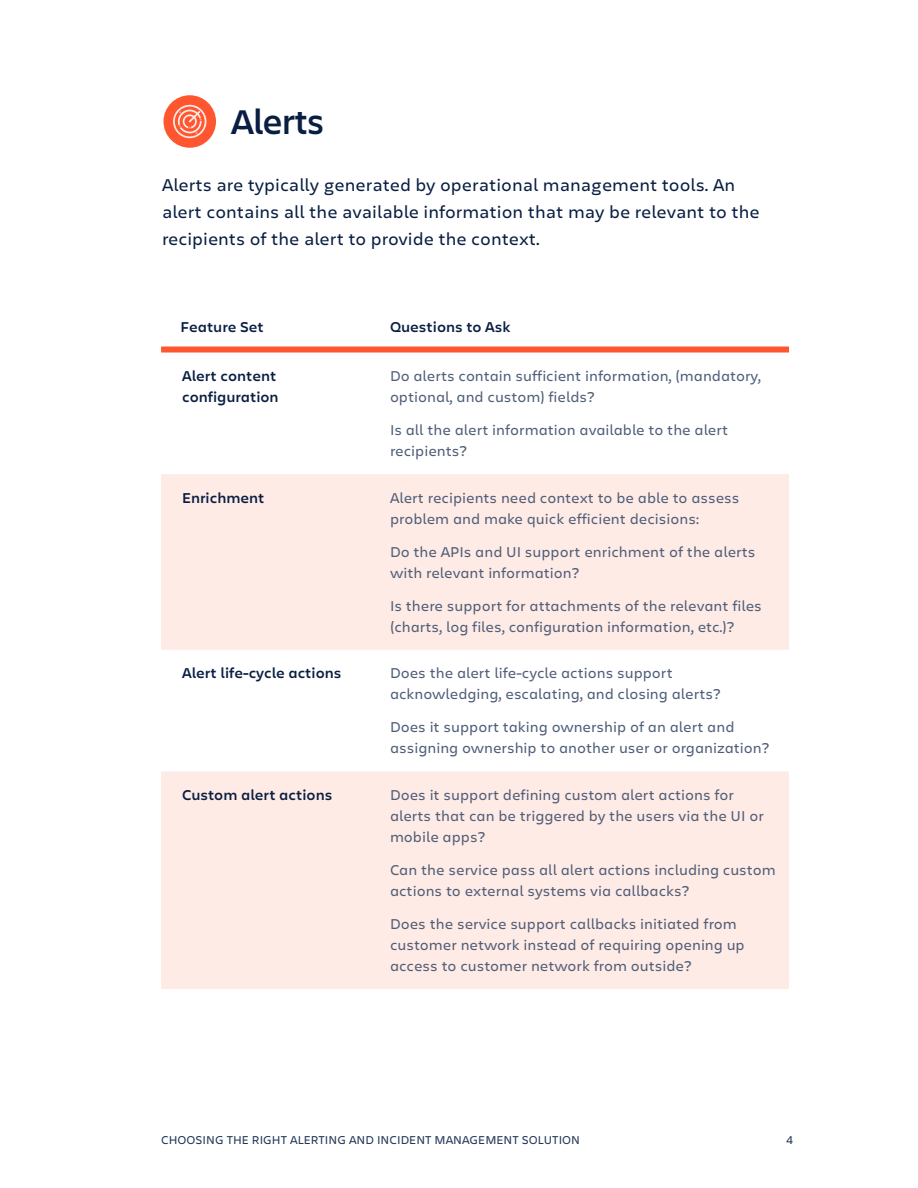
<style>
.page{position:relative;width:918px;height:1188px;background:#fff}
.page>*{position:absolute;margin:0;border:0;box-sizing:border-box;transform-origin:0 0}
.t1{font:600 36px "Charlie Display";color:#091e42}
.t2{font:18px/27px "Charlie Text";color:#091e42}
.t3{font:15px/21px "Charlie Text";color:#505f79}
.t4{font:600 15px/21px "Charlie Text";color:#091e42}
.t5{font:12px "Charlie Text";color:#253858}
</style>
<div class="page">
<div style="left:161px;top:474px;width:628px;height:176px;background:#ffebe5"></div>
<div style="left:161px;top:771px;width:628px;height:218px;background:#ffebe5"></div>
<div style="left:161px;top:347px;width:208px;height:6px;background:#ff5630"></div>
<div style="left:369px;top:347px;width:420px;height:6px;background:#ff5630"></div>
<div style="left:164px;top:95px;width:52px;height:53px;background:#ff5630;border-radius:50%"></div>
<svg style="left:173px;top:105px;width:33px;height:33px"></svg>
<h1 class="t1" style="left:231px;top:96px;width:94px">Alerts</h1>
<p class="t2" style="left:162px;top:170px;width:599px">Alerts are typically generated by operational management tools. An alert contains all the available information that may be relevant to the recipients of the alert to provide the context.</p>
<p class="t4" style="left:181px;top:315px;width:85px">Feature Set</p>
<p class="t4" style="left:390px;top:315px;width:122px">Questions to Ask</p>
<p class="t4" style="left:182px;top:365px;width:98px">Alert content configuration</p>
<p class="t3" style="left:390px;top:365px;width:372px">Do alerts contain sufficient information, (mandatory, optional, and custom) fields?</p>
<p class="t3" style="left:390px;top:419px;width:340px">Is all the alert information available to the alert recipients?</p>
<p class="t4" style="left:182px;top:486px;width:84px">Enrichment</p>
<p class="t3" style="left:390px;top:486px;width:351px">Alert recipients need context to be able to assess problem and make quick efficient decisions:</p>
<p class="t3" style="left:390px;top:540px;width:367px">Do the APIs and UI support enrichment of the alerts with relevant information?</p>
<p class="t3" style="left:390px;top:594px;width:373px">Is there support for attachments of the relevant files (charts, log files, configuration information, etc.)?</p>
<p class="t4" style="left:182px;top:662px;width:161px">Alert life-cycle actions</p>
<p class="t3" style="left:390px;top:662px;width:332px">Does the alert life-cycle actions support acknowledging, escalating, and closing alerts?</p>
<p class="t3" style="left:390px;top:716px;width:381px">Does it support taking ownership of an alert and assigning ownership to another user or organization?</p>
<p class="t4" style="left:182px;top:784px;width:152px">Custom alert actions</p>
<p class="t3" style="left:390px;top:784px;width:375px">Does it support defining custom alert actions for alerts that can be triggered by the users via the UI or mobile apps?</p>
<p class="t3" style="left:390px;top:859px;width:387px">Can the service pass all alert actions including custom actions to external systems via callbacks?</p>
<p class="t3" style="left:390px;top:913px;width:356px">Does the service support callbacks initiated from customer network instead of requiring opening up access to customer network from outside?</p>
<p class="t5" style="left:161px;top:1131px;width:420px">CHOOSING THE RIGHT ALERTING AND INCIDENT MANAGEMENT SOLUTION</p>
<p class="t5" style="left:786px;top:1131px;width:9px">4</p>
</div>
